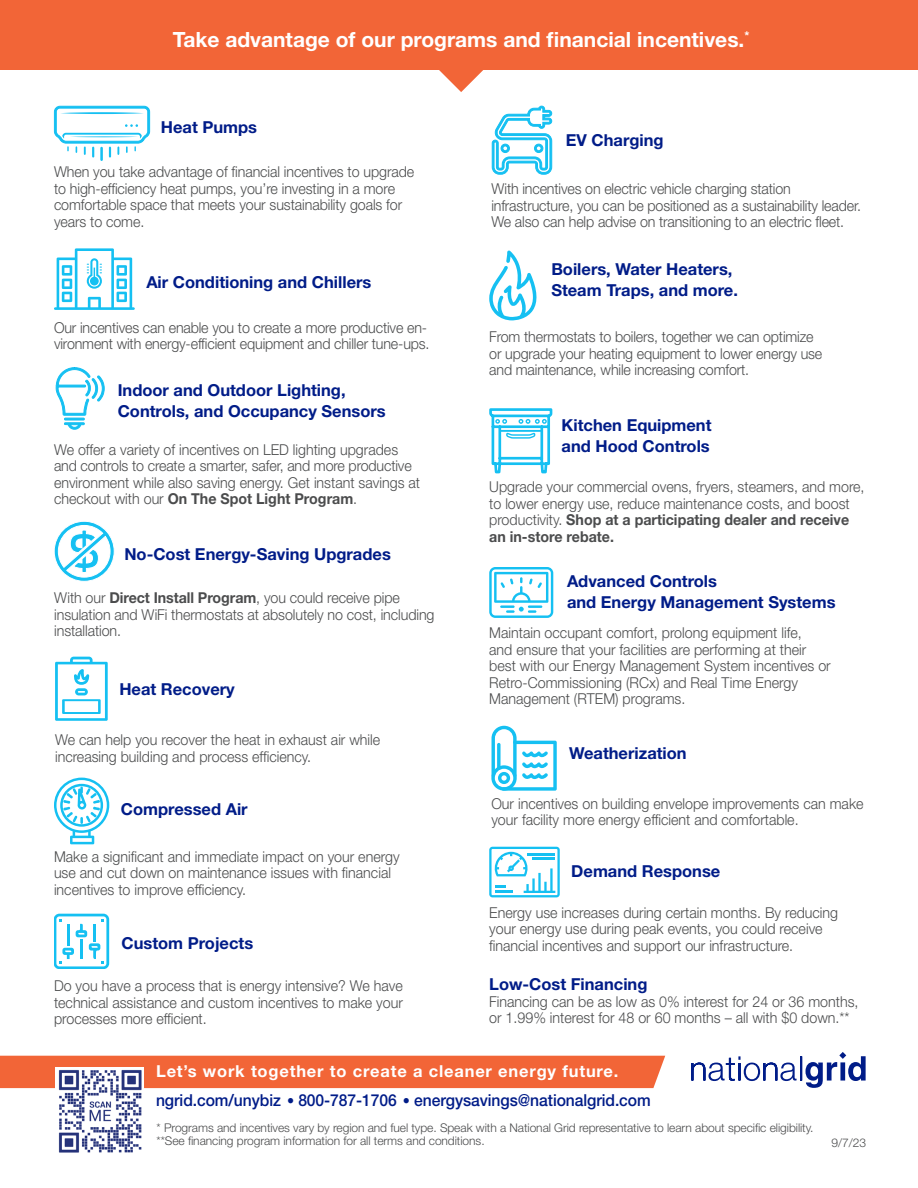
<style>
.page{position:relative;width:918px;height:1188px;background:#fff}
.page>*{position:absolute;margin:0;border:0;box-sizing:border-box;transform-origin:0 0}
.t1{font:700 21px "Helvetica Neue LT Std";color:#fff}
.t2{font:700 16.5px "Helvetica Neue LT Std";color:#001c88}
.t3{font:500 16.5px "Helvetica Neue LT Std";letter-spacing:-.005em;color:#001c88;scale:.95 1}
.t4{font:700 16.5px "Helvetica Neue LT Std";letter-spacing:.05em;color:#fff}
.t5{font:300 15px/16.5px "Helvetica Neue LT Std";color:#4b4c4d;scale:.95 1}
.t6{font:300 12px "Helvetica Neue LT Std";letter-spacing:-.005em;color:#4b4c4d}
.s1{font-weight:700}
.s2{font-size:15px}
</style>
<div class="page">
<div style="left:0;top:0;width:918px;height:69px;background:#f26537"></div>
<svg style="left:417px;top:69px;width:89px;height:23px"></svg>
<div style="left:64px;top:418px;width:21px;height:2px;background:#15c0f2;border:1px solid #15c0f2"></div>
<svg style="left:64px;top:422px;width:21px;height:8px"></svg>
<svg style="left:55px;top:367px;width:50px;height:49px"></svg>
<svg style="left:489px;top:567px;width:64px;height:51px"></svg>
<svg style="left:489px;top:847px;width:71px;height:50px"></svg>
<svg style="left:54px;top:914px;width:55px;height:55px"></svg>
<svg style="left:489px;top:408px;width:64px;height:66px"></svg>
<hr style="left:500px;top:430px;width:41px;height:2px;background:#15c0f2">
<svg style="left:55px;top:657px;width:53px;height:64px"></svg>
<svg style="left:54px;top:778px;width:55px;height:66px"></svg>
<div style="left:0;top:1056px;width:665px;height:32px;background:#f26537"></div>
<svg style="left:691px;top:1052px;width:175px;height:36px"></svg>
<img style="left:56px;top:1067px;width:88px;height:86px">
<svg style="left:54px;top:521px;width:61px;height:61px"></svg>
<svg style="left:54px;top:248px;width:81px;height:62px"></svg>
<svg style="left:54px;top:105px;width:96px;height:55px"></svg>
<svg style="left:492px;top:106px;width:60px;height:69px"></svg>
<svg style="left:491px;top:726px;width:66px;height:65px"></svg>
<svg style="left:489px;top:250px;width:48px;height:70px"></svg>
<p class="t1" style="left:173px;top:27px;width:578px">Take advantage of our programs and financial incentives.<sup>*</sup></p>
<p class="t2" style="left:161px;top:117px;width:98px">Heat Pumps</p>
<p class="t5" style="left:54px;top:163px;width:381px">When you take advantage of financial incentives to upgrade to high-efficiency heat pumps, you’re investing in a more comfortable space that meets your sustainability goals for years to come.</p>
<p class="t2" style="left:146px;top:272px;width:227px">Air Conditioning and Chillers</p>
<p class="t5" style="left:54px;top:319px;width:397px">Our incentives can enable you to create a more productive en&shy;vironment with energy-efficient equipment and chiller tune-ups.</p>
<p class="t2" style="left:118px;top:379px;width:229px">Indoor and Outdoor Lighting,</p>
<p class="t2" style="left:118px;top:400px;width:270px">Controls, and Occupancy Sensors</p>
<p class="t5" style="left:54px;top:441px;width:387px">We offer a variety of incentives on LED lighting upgrades and controls to create a smarter, safer, and more productive environment while also saving energy. Get instant savings at checkout with our <span class="s1">On The Spot Light Program</span>.</p>
<p class="t2" style="left:124px;top:544px;width:268px">No-Cost Energy-Saving Upgrades</p>
<p class="t5" style="left:54px;top:589px;width:402px">With our <span class="s1">Direct Install Program</span>, you could receive pipe insulation and WiFi thermostats at absolutely no cost, including installation.</p>
<p class="t2" style="left:119px;top:679px;width:117px">Heat Recovery</p>
<p class="t5" style="left:55px;top:731px;width:344px">We can help you recover the heat in exhaust air while increasing building and process efficiency.</p>
<p class="t2" style="left:121px;top:799px;width:128px">Compressed Air</p>
<p class="t5" style="left:54px;top:848px;width:365px">Make a significant and immediate impact on your energy</p>
<p class="t5" style="left:54px;top:864px;width:356px">use and cut down on maintenance issues with financial incentives to improve efficiency.</p>
<p class="t2" style="left:122px;top:933px;width:133px">Custom Projects</p>
<p class="t5" style="left:54px;top:977px;width:369px;text-align:justify">Do you have a process that is energy intensive? We have technical assistance and custom incentives to make your processes more efficient.</p>
<p class="t2" style="left:566px;top:130px;width:99px">EV Charging</p>
<p class="t5" style="left:491px;top:180px;width:317px">With incentives on electric vehicle charging station</p>
<p class="t5" style="left:491px;top:197px;width:391px">infrastructure, you can be positioned as a sustainability leader.<br>We also can help advise on transitioning to an electric fleet.</p>
<p class="t2" style="left:551px;top:259px;width:183px">Boilers, Water Heaters,</p>
<p class="t2" style="left:551px;top:280px;width:188px">Steam Traps, and more.</p>
<p class="t5" style="left:489px;top:328px;width:343px">From thermostats to boilers, together we can optimize</p>
<p class="t5" style="left:489px;top:345px;width:352px">or upgrade your heating equipment to lower energy use</p>
<p class="t5" style="left:489px;top:361px;width:275px">and maintenance, while increasing comfort.</p>
<p class="t2" style="left:562px;top:415px;width:151px">Kitchen Equipment</p>
<p class="t2" style="left:562px;top:436px;width:150px">and Hood Controls</p>
<p class="t5" style="left:489px;top:478px;width:397px">Upgrade your commercial ovens, fryers, steamers, and more, to lower energy use, reduce maintenance costs, and boost productivity. <span class="s1">Shop at a participating dealer and receive an in-store rebate.</span></p>
<p class="t2" style="left:567px;top:571px;width:152px">Advanced Controls</p>
<p class="t2" style="left:567px;top:592px;width:270px">and Energy Management Systems</p>
<p class="t5" style="left:489px;top:624px;width:330px">Maintain occupant comfort, prolong equipment life,</p>
<p class="t5" style="left:489px;top:641px;width:335px">and ensure that your facilities are performing at their</p>
<p class="t5" style="left:489px;top:657px;width:361px">best with our Energy Management System incentives or</p>
<p class="t5" style="left:489px;top:674px;width:327px">Retro-Commissioning (RCx) and Real Time Energy</p>
<p class="t5" style="left:489px;top:690px;width:208px">Management (RTEM) programs.</p>
<p class="t2" style="left:569px;top:743px;width:119px">Weatherization</p>
<p class="t5" style="left:491px;top:795px;width:393px">Our incentives on building envelope improvements can make your facility more energy efficient and comfortable.</p>
<p class="t2" style="left:571px;top:861px;width:151px">Demand Response</p>
<p class="t5" style="left:489px;top:904px;width:369px">Energy use increases during certain months. By reducing your energy use during peak events, you could receive</p>
<p class="t5" style="left:489px;top:937px;width:322px">financial incentives and support our infrastructure.</p>
<p class="t2" style="left:489px;top:974px;width:160px">Low-Cost Financing</p>
<p class="t5" style="left:489px;top:993px;width:390px">Financing can be as low as 0% interest for 24 or 36 months, or 1.99% interest for 48 or 60 months – all with $0 down.**</p>
<p class="t4" style="left:156px;top:1061px;width:464px">Let’s work together to create a cleaner energy future.</p>
<p class="t3" style="left:156px;top:1091px;width:522px">ngrid.com/unybiz <span class="s2">•</span> 800-787-1706 <span class="s2">•</span> energysavings@nationalgrid.com</p>
<p class="t6" style="left:157px;top:1120px;width:658px">* Programs and incentives vary by region and fuel type. Speak with a National Grid representative to learn about specific eligibility.</p>
<p class="t6" style="left:157px;top:1134px;width:330px">**See financing program information for all terms and conditions.</p>
<p class="t6" style="left:831px;top:1135px;width:36px">9/7/23</p>
</div>
